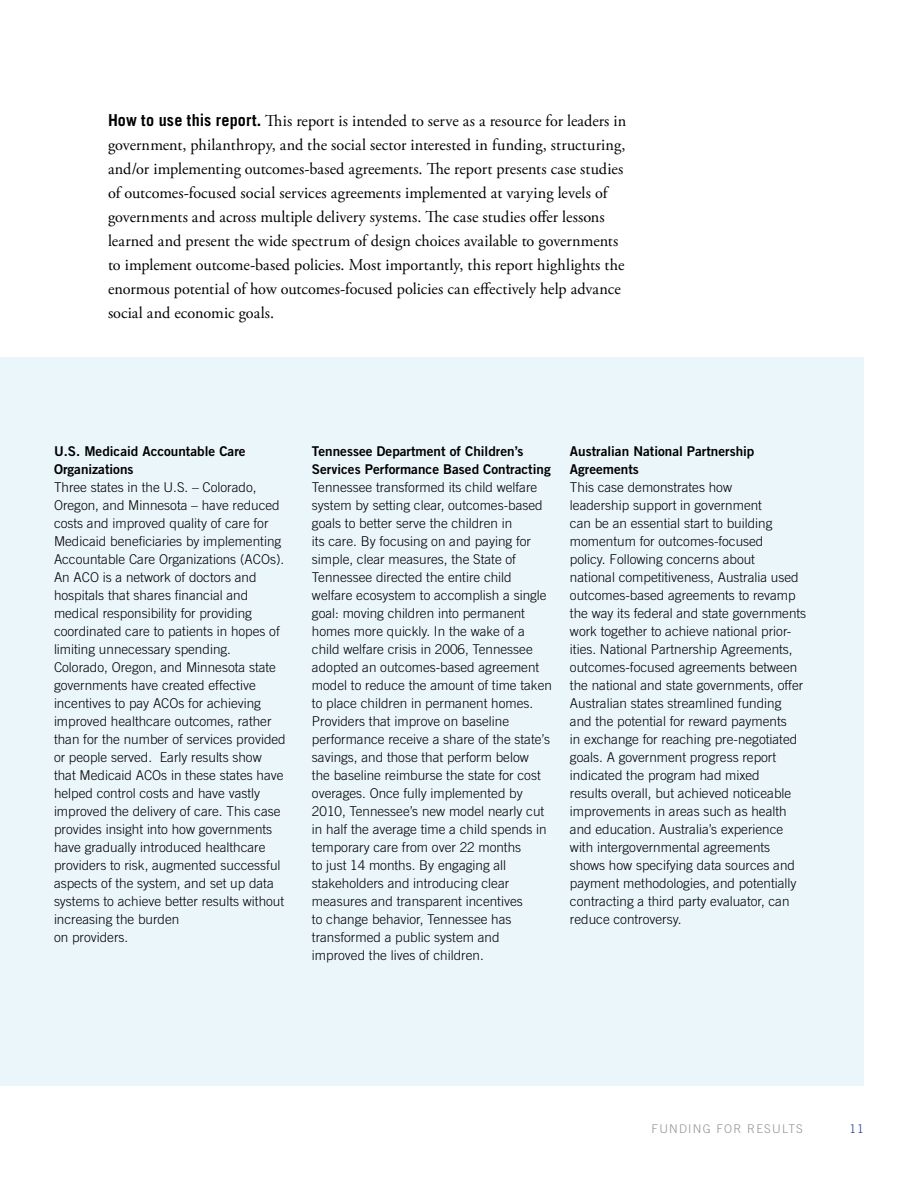
<style>
.page{position:relative;width:918px;height:1188px;background:#fff}
.page>*{position:absolute;margin:0;border:0;box-sizing:border-box;transform-origin:0 0}
.t1{font:16.5px/24px "Adobe Garamond Pro";letter-spacing:.005em;color:#000}
.t2{font:300 13.5px/18px "Trade Gothic";color:#000}
.t3{font:13.5px/18px "Trade Gothic Bold Two";color:#000}
.t4{font:300 12px "Trade Gothic";letter-spacing:.1em;color:#939598}
.t5{font:300 12px "Trade Gothic";color:#25408f}
.s1{font-family:"Trade Gothic";font-weight:700}
</style>
<div class="page">
<div style="left:0;top:358px;width:864px;height:728px;background:#ebf6fb"></div>
<p class="t1" style="left:108px;top:109px;width:520px"><span class="s1">How to use this report.</span> This report is intended to serve as a resource for leaders in government, philanthropy, and the social sector interested in funding, structuring, and/or implementing outcomes-based agreements. The report presents case studies of outcomes-focused social services agreements implemented at varying levels of governments and across multiple delivery systems. The case studies offer lessons learned and present the wide spectrum of design choices available to governments to implement outcome-based policies. Most importantly, this report highlights the enormous potential of how outcomes-focused policies can effectively help advance social and economic goals.</p>
<p class="t3" style="left:54px;top:442px;width:193px">U.S. Medicaid Accountable Care<br>Organizations</p>
<p class="t2" style="left:54px;top:478px;width:233px">Three states in the U.S. – Colorado, Oregon, and Minnesota – have reduced costs and improved quality of care for Medicaid beneficiaries by implementing Accountable Care Organizations (ACOs).<br>An ACO is a network of doctors and hospitals that shares financial and medical responsibility for providing coordinated care to patients in hopes of limiting unnecessary spending.<br>Colorado, Oregon, and Minnesota state governments have created effective incentives to pay ACOs for achieving improved healthcare outcomes, rather than for the number of services provided or people served. Early results show that Medicaid ACOs in these states have helped control costs and have vastly improved the delivery of care. This case provides insight into how governments have gradually introduced healthcare providers to risk, augmented successful aspects of the system, and set up data systems to achieve better results without increasing the burden<br>on providers.</p>
<p class="t3" style="left:312px;top:442px;width:240px">Tennessee Department of Children’s<br>Services Performance Based Contracting</p>
<p class="t2" style="left:312px;top:478px;width:241px">Tennessee transformed its child welfare system by setting clear, outcomes-based goals to better serve the children in<br>its care. By focusing on and paying for simple, clear measures, the State of Tennessee directed the entire child welfare ecosystem to accomplish a single goal: moving children into permanent homes more quickly. In the wake of a child welfare crisis in 2006, Tennessee adopted an outcomes-based agreement model to reduce the amount of time taken to place children in permanent homes.<br>Providers that improve on baseline performance receive a share of the state’s savings, and those that perform below<br>the baseline reimburse the state for cost overages. Once fully implemented by 2010, Tennessee’s new model nearly cut in half the average time a child spends in temporary care from over 22 months<br>to just 14 months. By engaging all stakeholders and introducing clear measures and transparent incentives<br>to change behavior, Tennessee has transformed a public system and improved the lives of children.</p>
<p class="t3" style="left:570px;top:442px;width:186px">Australian National Partnership<br>Agreements</p>
<p class="t2" style="left:570px;top:478px;width:238px">This case demonstrates how<br>leadership support in government<br>can be an essential start to building momentum for outcomes-focused<br>policy. Following concerns about<br>national competitiveness, Australia used outcomes-based agreements to revamp the way its federal and state governments work together to achieve national prior&shy;ities. National Partnership Agreements, outcomes-focused agreements between the national and state governments, offer Australian states streamlined funding and the potential for reward payments<br>in exchange for reaching pre-negotiated goals. A government progress report indicated the program had mixed<br>results overall, but achieved noticeable improvements in areas such as health and education. Australia’s experience with intergovernmental agreements shows how specifying data sources and payment methodologies, and potentially contracting a third party evaluator, can reduce controversy.</p>
<p class="t4" style="left:651px;top:1122px;width:153px">FUNDING FOR RESULTS</p>
<p class="t5" style="left:849px;top:1122px;width:16px">11</p>
</div>
